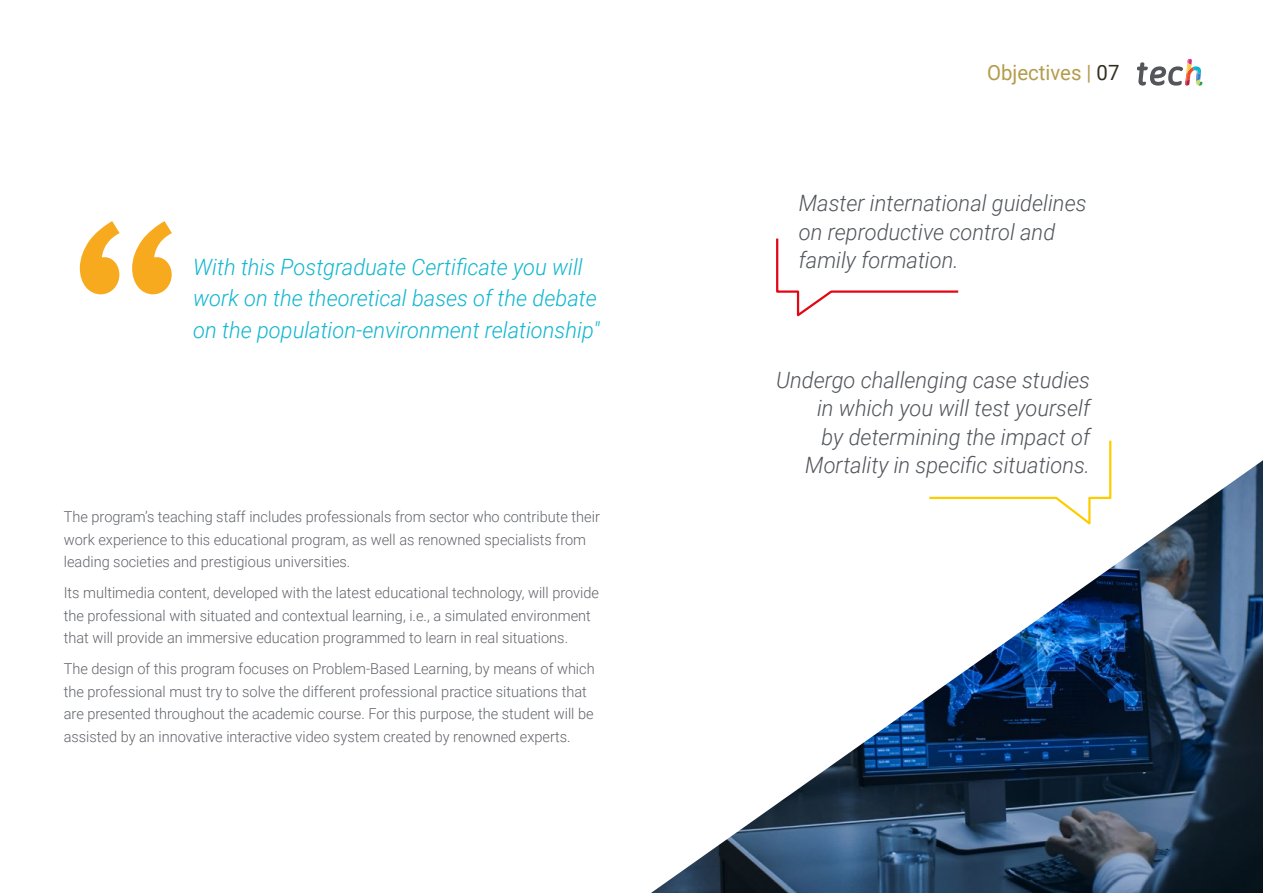
<style>
.page{position:relative;width:1263px;height:893px;background:#fff}
.page>*{position:absolute;margin:0;border:0;box-sizing:border-box;transform-origin:0 0}
.t1{font:italic 300 22.5px/28.5px "Roboto";color:#52555b;text-align:right}
.t2{font:italic 300 22.5px/31.5px "Roboto";color:#0fb6cf}
.t3{font:21px "Roboto";color:#b49c4b}
.t4{font:300 15px/22.5px "Roboto";color:#61646a}
.s1{color:#312e20}
</style>
<div class="page">
<svg style="left:80px;top:221px;width:92px;height:73px"></svg>
<img style="left:651px;top:460px;width:612px;height:433px">
<svg style="left:927px;top:440px;width:185px;height:88px"></svg>
<svg style="left:776px;top:238px;width:183px;height:79px"></svg>
<svg style="left:1137px;top:59px;width:65px;height:27px"></svg>
<h1 class="t2" style="left:193px;top:250px;width:408px">With this Postgraduate Certificate you will work on the theoretical bases of the debate on the population-environment relationship"</h1>
<p class="t4" style="left:64px;top:505px;width:538px">The program’s teaching staff includes professionals from sector who contribute their work experience to this educational program, as well as renowned specialists from leading societies and prestigious universities.</p>
<p class="t4" style="left:64px;top:581px;width:537px">Its multimedia content, developed with the latest educational technology, will provide the professional with situated and contextual learning, i.e., a simulated environment that will provide an immersive education programmed to learn in real situations.</p>
<p class="t4" style="left:64px;top:657px;width:532px">The design of this program focuses on Problem-Based Learning, by means of which the professional must try to solve the different professional practice situations that are presented throughout the academic course. For this purpose, the student will be assisted by an innovative interactive video system created by renowned experts.</p>
<h2 class="t3" style="left:987px;top:57px;width:134px">Objectives | <span class="s1">07</span></h2>
<h1 class="t1" style="left:799px;top:188px;width:289px;text-align:left">Master international guidelines on reproductive control and family formation.</h1>
<h1 class="t1" style="left:776px;top:365px;width:316px">Undergo challenging case studies in which you will test yourself<br>by determining the impact of<br>Mortality in specific situations.</h1>
</div>
